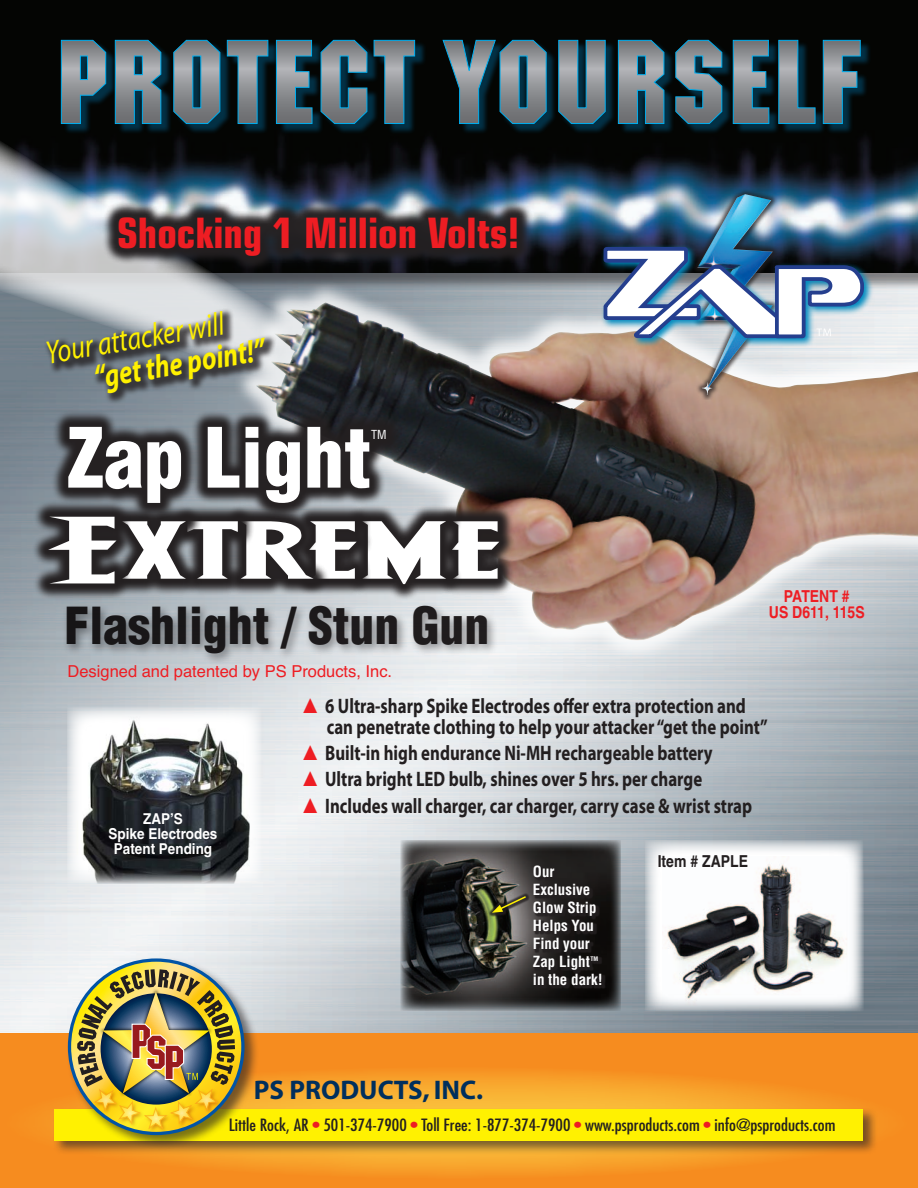
<style>
.page{position:relative;width:918px;height:1188px;background:#fff}
.page>*{position:absolute;margin:0;border:0;box-sizing:border-box;transform-origin:0 0}
.t1{font:900 condensed 81px "Helvetica";color:#fff}
.t2{font:900 condensed 49.8px "Helvetica";color:#231f20}
.t3{font:700 condensed 42px "Eurostile";color:#ee1d23}
.t4{font:italic 32.85px "Myriad Pro";color:#fff101;scale:.8 1}
.t5{font:italic 700 32.85px "Myriad Pro";color:#fff101;scale:.8 1}
.t6{font:700 27px "Myriad";color:#002f5d}
.t7{font:700 21px/21px "Myriad Pro";color:#231f20;scale:.8 1}
.t8{font:condensed 16.5px "Futura";color:#231f20;scale:1.1 1}
.t9{font:16.5px "Helvetica";color:#ee1d23}
.t10{font:700 16.5px/16.5px "Helvetica";color:#ee1d23;text-align:center;scale:.85 1}
.t11{font:700 16.5px "Helvetica";color:#231f20;scale:.85 1}
.t12{font:700 condensed 15px/18px "Helvetica";color:#fff}
.t13{font:700 15px/15px "Helvetica";color:#fff;text-align:center;scale:.9 1}
.t14{font:condensed 12.15px "Helvetica";color:#fff}
.t15{font:700 condensed 6.15px "Helvetica";color:#fff}
.s1{color:#ee1d23}
</style>
<div class="page">
<div style="left:0;top:1023px;width:918px;height:165px;background:#f68c1f"></div>
<img style="left:0;top:380px;width:918px;height:653px">
<svg style="left:2px;top:1066px;width:910px;height:113px"></svg>
<div style="left:0;top:0;width:918px;height:291px;background:#231f20;opacity:.52"></div>
<div style="left:53px;top:1107px;width:825px;height:49px;background:#231f20;opacity:.6"></div>
<div style="left:55px;top:1109px;width:808px;height:32px;background:#fff101"></div>
<div style="left:233px;top:280px;width:685px;height:383px;background:#fff;opacity:.8"></div>
<img style="left:255px;top:302px;width:663px;height:339px">
<svg style="left:0;top:51px;width:294px;height:329px"></svg>
<svg style="left:645px;top:840px;width:219px;height:172px"></svg>
<img style="left:663px;top:857px;width:189px;height:148px">
<div style="left:66px;top:957px;width:193px;height:192px;background:#231f20;opacity:.6"></div>
<svg style="left:70px;top:960px;width:173px;height:173px"></svg>
<img style="left:91px;top:1130px;width:133px;height:5px">
<img style="left:77px;top:969px;width:158px;height:161px">
<div style="left:102px;top:200px;width:432px;height:73px;background:#231f20;opacity:.98"></div>
<div style="left:691px;top:188px;width:88px;height:212px;background:#231f20;opacity:.75"></div>
<img style="left:697px;top:194px;width:76px;height:201px">
<svg style="left:601px;top:244px;width:272px;height:104px"></svg>
<img style="left:604px;top:247px;width:260px;height:91px">
<div style="left:435px;top:504px;width:81px;height:91px;background:#231f20;opacity:.98"></div>
<svg style="left:463px;top:521px;width:36px;height:58px"></svg>
<div style="left:346px;top:504px;width:117px;height:97px;background:#231f20;opacity:.98"></div>
<div style="left:293px;top:504px;width:80px;height:91px;background:#231f20;opacity:.98"></div>
<div style="left:224px;top:504px;width:106px;height:91px;background:#231f20;opacity:.98"></div>
<div style="left:170px;top:504px;width:84px;height:91px;background:#231f20;opacity:.98"></div>
<div style="left:105px;top:504px;width:97px;height:91px;background:#231f20;opacity:.98"></div>
<svg style="left:133px;top:521px;width:313px;height:63px"></svg>
<div style="left:32px;top:500px;width:101px;height:101px;background:#231f20;opacity:.98"></div>
<svg style="left:48px;top:517px;width:68px;height:66px"></svg>
<div style="left:51px;top:410px;width:351px;height:110px;background:#231f20;opacity:.98"></div>
<div style="left:62px;top:602px;width:436px;height:63px;background:#231f20;opacity:.44"></div>
<img style="left:68px;top:707px;width:193px;height:177px">
<img style="left:400px;top:840px;width:221px;height:170px">
<div style="left:534px;top:866px;width:71px;height:123px;background:#231f20;opacity:.85"></div>
<div style="left:488px;top:892px;width:42px;height:25px;background:#231f20;opacity:.8"></div>
<svg style="left:492px;top:895px;width:36px;height:18px"></svg>
<div style="left:44px;top:308px;width:233px;height:97px;background:#231f20;opacity:.77"></div>
<div style="left:63px;top:42px;width:363px;height:93px;background:#008fd5;opacity:.32"></div>
<svg style="left:61px;top:40px;width:354px;height:84px"></svg>
<div style="left:445px;top:42px;width:427px;height:93px;background:#008fd5;opacity:.32"></div>
<svg style="left:442px;top:39px;width:419px;height:85px"></svg>
<h3 class="t3" style="left:117px;top:208px;width:404px">Shocking 1 Million Volts!</h3>
<h3 class="t4" style="left:42px;top:333px;width:227px;rotate:-10deg">Your attacker will</h3>
<h3 class="t5" style="left:90px;top:357px;width:218px;rotate:-10deg">“get the point!”</h3>
<h1 class="t1" style="left:68px;top:407px;width:305px">Zap Light</h1>
<p class="t14" style="left:371px;top:427px;width:17px">TM</p>
<h2 class="t2" style="left:64px;top:595px;width:426px">Flashlight / Stun Gun</h2>
<p class="t9" style="left:68px;top:657px;width:326px">Designed and patented by ps products, Inc.</p>
<p class="t10" style="left:769px;top:588px;width:114px">Patent #<br>US D611, 115S</p>
<p class="t13" style="left:109px;top:811px;width:122px">ZAP’S<br>Spike Electrodes<br>Patent Pending</p>
<p class="t7" style="left:327px;top:694px;width:553px;text-indent:-24px"><span class="s1">▲</span> 6 Ultra-sharp Spike Electrodes offer extra protection and can penetrate clothing to help your attacker “get the point”</p>
<p class="t7" style="left:303px;top:742px;width:514px"><span class="s1">▲</span> Built-in high endurance Ni-MH rechargeable battery</p>
<p class="t7" style="left:303px;top:768px;width:501px"><span class="s1">▲</span> Ultra bright LED bulb, shines over 5 hrs. per charge</p>
<p class="t7" style="left:303px;top:795px;width:563px"><span class="s1">▲</span> Includes wall charger, car charger, carry case &amp; wrist strap</p>
<p class="t12" style="left:533px;top:863px;width:65px">Our<br>Exclusive<br>Glow Strip<br>Helps You<br>Find your<br>Zap Light</p>
<p class="t15" style="left:590px;top:955px;width:9px">TM</p>
<p class="t12" style="left:533px;top:971px;width:71px">in the dark!</p>
<p class="t11" style="left:658px;top:851px;width:106px">Item # ZAPLE</p>
<p class="t6" style="left:254px;top:1076px;width:231px">PS PRODUCTS, INC.</p>
<p class="t8" style="left:229px;top:1115px;width:553px">Little Rock, AR <span class="s1">•</span> 501-374-7900 <span class="s1">•</span> Toll Free: 1-877-374-7900 <span class="s1">•</span> www.psproducts.com <span class="s1">•</span> info@psproducts.com</p>
</div>
